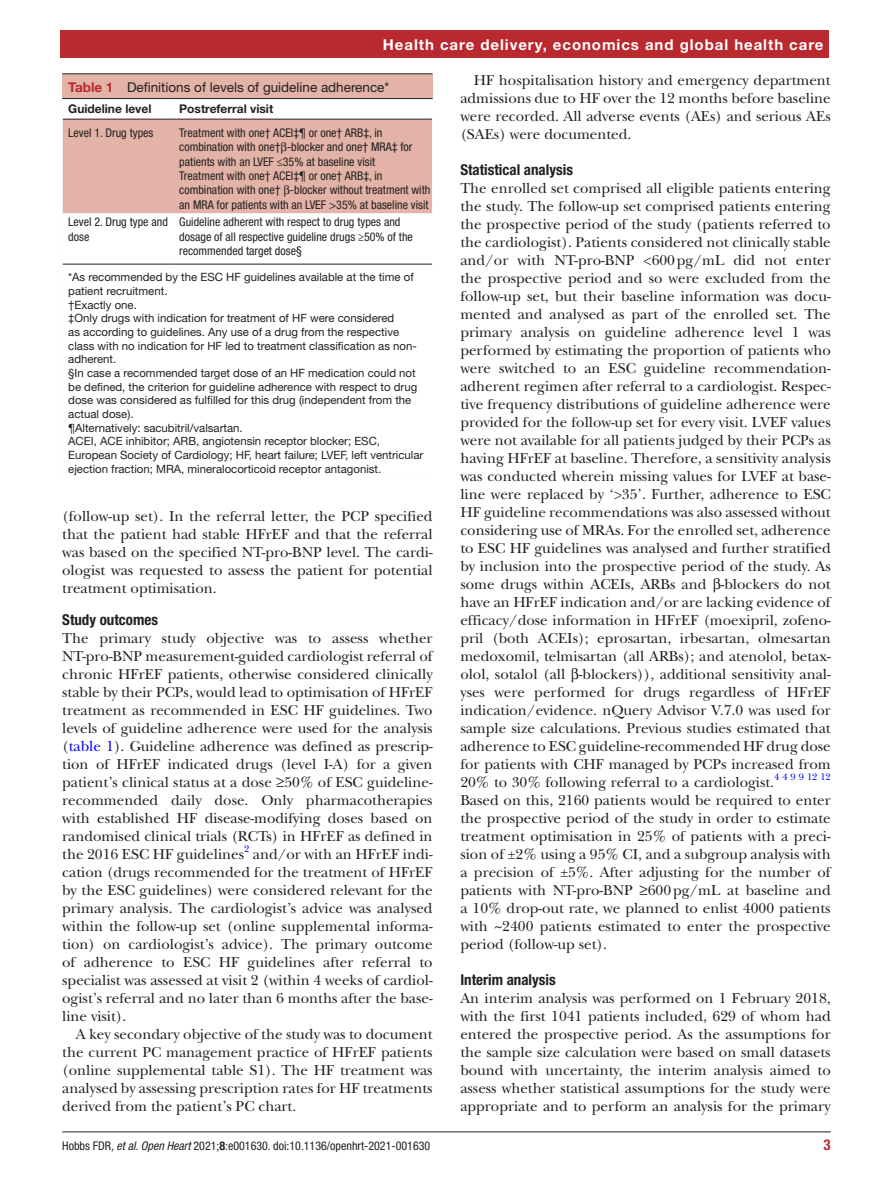
<style>
.page{position:relative;width:893px;height:1191px;background:#fff}
.page>*{position:absolute;margin:0;border:0;box-sizing:border-box;transform-origin:0 0}
.t1{font:15px/18px "New Baskerville";color:#231f20;text-align:justify}
.t2{font:700 15px "Helvetica Neue LT Std";letter-spacing:.065em;color:#fff}
.t3{font:700 condensed 15px "Helvetica Neue LT Std";color:#231f20}
.t4{font:700 condensed 15px "Helvetica Neue LT Std";color:#b9292e}
.t5{font:13.5px "Helvetica Neue LT Std";color:#231f20}
.t6{font:condensed 12px/14.4px "Helvetica Neue LT Std";color:#231f20}
.t7{font:700 12px "Helvetica Neue LT Std";color:#231f20}
.t8{font:11.4px/13.6px "Helvetica Neue LT Std";color:#231f20}
.t9{font:9.9px "New Baskerville";color:#00f}
.s1{font-weight:700;color:#b9292e}
.s2{color:#00f}
.s3{font-style:italic}
.s4{font-weight:700}
</style>
<div class="page">
<hr style="left:62px;top:1131px;width:769px;height:1px;background:#231f20">
<div style="left:61px;top:31px;width:768px;height:27px;background:#b9292e"></div>
<div style="left:62px;top:74px;width:370px;height:399px;background:#e2b3a6"></div>
<hr style="left:62px;top:73px;width:370px;height:1px;background:#231f20">
<svg style="left:63px;top:99px;width:369px;height:374px;fill:#fff"></svg>
<hr style="left:62px;top:98px;width:111px;height:1px;background:#231f20">
<hr style="left:62px;top:119px;width:111px;height:1px;background:#231f20">
<hr style="left:173px;top:98px;width:260px;height:1px;background:#231f20">
<hr style="left:173px;top:119px;width:259px;height:1px;background:#231f20">
<hr style="left:62px;top:264px;width:111px;height:1px;background:#231f20">
<hr style="left:173px;top:264px;width:259px;height:1px;background:#231f20">
<svg style="left:62px;top:99px;width:1px;height:20px"></svg>
<hr style="left:62px;top:119px;width:1px;height:94px;background:#fff">
<hr style="left:62px;top:213px;width:1px;height:51px;background:#fff">
<hr style="left:62px;top:264px;width:1px;height:209px;background:#fff">
<hr style="left:68px;top:294px;width:364px;height:2px;background:#fff">
<hr style="left:68px;top:308px;width:364px;height:1px;background:#fff">
<hr style="left:68px;top:362px;width:364px;height:2px;background:#fff">
<hr style="left:68px;top:417px;width:364px;height:2px;background:#fff">
<hr style="left:68px;top:431px;width:364px;height:1px;background:#fff">
<hr style="left:68px;top:472px;width:364px;height:1px;background:#fff">
<svg style="left:281px;top:142px;width:6px;height:12px"></svg>
<svg style="left:284px;top:185px;width:6px;height:12px"></svg>
<p class="t2" style="left:383px;top:35px;width:442px">Health care delivery, economics and global health care</p>
<p class="t5" style="left:68px;top:79px;width:323px"><span class="s1">Table 1</span> Definitions of levels of guideline adherence*</p>
<p class="t7" style="left:68px;top:101px;width:85px">Guideline level</p>
<p class="t7" style="left:179px;top:101px;width:95px">Postreferral visit</p>
<p class="t6" style="left:68px;top:125px;width:87px">Level 1. Drug types</p>
<p class="t6" style="left:179px;top:125px;width:253px">Treatment with one† ACEI‡¶ or one† ARB‡, in combination with one† -blocker and one† MRA‡ for patients with an LVEF ≤35% at baseline visit<br>Treatment with one† ACEI‡¶ or one† ARB‡, in combination with one† -blocker without treatment with an MRA for patients with an LVEF &gt;35% at baseline visit</p>
<p class="t6" style="left:68px;top:215px;width:101px">Level 2. Drug type and dose</p>
<p class="t6" style="left:179px;top:215px;width:235px">Guideline adherent with respect to drug types and dosage of all respective guideline drugs ≥50% of the recommended target dose§</p>
<p class="t8" style="left:68px;top:270px;width:357px">*As recommended by the ESC HF guidelines available at the time of patient recruitment.<br>†Exactly one.<br>‡Only drugs with indication for treatment of HF were considered<br>as according to guidelines. Any use of a drug from the respective class with no indication for HF led to treatment classification as non&shy;adherent.<br>§In case a recommended target dose of an HF medication could not be defined, the criterion for guideline adherence with respect to drug dose was considered as fulfilled for this drug (independent from the actual dose).<br>¶Alternatively: sacubitril/valsartan.<br>ACEI, ACE inhibitor; ARB, angiotensin receptor blocker; ESC, European Society of Cardiology; HF, heart failure; LVEF, left ventricular ejection fraction; MRA, mineralocorticoid receptor antagonist.</p>
<p class="t1" style="left:62px;top:507px;width:372px">(follow-up set). In the referral letter, the PCP specified that the patient had stable HFrEF and that the referral was based on the specified NT-pro-BNP level. The cardi&shy;ologist was requested to assess the patient for potential treatment optimisation.</p>
<p class="t3" style="left:62px;top:610px;width:97px">Study outcomes</p>
<p class="t1" style="left:62px;top:629px;width:372px">The primary study objective was to assess whether NT-pro-BNP measurement-guided cardiologist referral of chronic HFrEF patients, otherwise considered clinically stable by their PCPs, would lead to optimisation of HFrEF treatment as recommended in ESC HF guidelines. Two levels of guideline adherence were used for the analysis (<span class="s2">table 1</span>). Guideline adherence was defined as prescrip&shy;tion of HFrEF indicated drugs (level I-A) for a given patient’s clinical status at a dose ≥50% of ESC guideline&shy;recommended daily dose. Only pharmacotherapies with established HF disease-modifying doses based on randomised clinical trials (RCTs) in HFrEF as defined in the 2016 ESC HF guidelines</p>
<p class="t9" style="left:244px;top:843px;width:7px">2</p>
<p class="t1" style="left:62px;top:845px;width:372px;text-indent:191px">and/or with an HFrEF indi&shy;cation (drugs recommended for the treatment of HFrEF by the ESC guidelines) were considered relevant for the primary analysis. The cardiologist’s advice was analysed within the follow-up set (online supplemental informa&shy;tion) on cardiologist’s advice). The primary outcome of adherence to ESC HF guidelines after referral to specialist was assessed at visit 2 (within 4 weeks of cardiol&shy;ogist’s referral and no later than 6 months after the base&shy;line visit).</p>
<p class="t1" style="left:62px;top:1025px;width:372px;text-indent:13px">A key secondary objective of the study was to document the current PC management practice of HFrEF patients (online supplemental table S1). The HF treatment was analysed by assessing prescription rates for HF treatments derived from the patient’s PC chart.</p>
<p class="t1" style="left:460px;top:71px;width:372px;text-indent:13px">HF hospitalisation history and emergency department admissions due to HF over the 12 months before baseline were recorded. All adverse events (AEs) and serious AEs (SAEs) were documented.</p>
<p class="t3" style="left:460px;top:160px;width:114px">Statistical analysis</p>
<p class="t1" style="left:460px;top:179px;width:372px">The enrolled set comprised all eligible patients entering the study. The follow-up set comprised patients entering the prospective period of the study (patients referred to the cardiologist). Patients considered not clinically stable and/or with NT-pro-BNP &lt;600pg/mL did not enter the prospective period and so were excluded from the follow-up set, but their baseline information was docu&shy;mented and analysed as part of the enrolled set. The primary analysis on guideline adherence level 1 was performed by estimating the proportion of patients who were switched to an ESC guideline recommendation&shy;adherent regimen after referral to a cardiologist. Respec&shy;tive frequency distributions of guideline adherence were provided for the follow-up set for every visit. LVEF values were not available for all patients judged by their PCPs as having HFrEF at baseline. Therefore, a sensitivity analysis was conducted wherein missing values for LVEF at base&shy;line were replaced by ‘&gt;35’. Further, adherence to ESC HF guideline recommendations was also assessed without considering use of MRAs. For the enrolled set, adherence to ESC HF guidelines was analysed and further stratified by inclusion into the prospective period of the study. As some drugs within ACEIs, ARBs and -blockers do not have an HFrEF indication and/or are lacking evidence of efficacy/dose information in HFrEF (moexipril, zofeno&shy;pril (both ACEIs); eprosartan, irbesartan, olmesartan medoxomil, telmisartan (all ARBs); and atenolol, betax&shy;olol, sotalol (all -blockers)), additional sensitivity anal&shy;yses were performed for drugs regardless of HFrEF indication/evidence. nQuery Advisor V.7.0 was used for sample size calculations. Previous studies estimated that adherence to ESC guideline-recommended HF drug dose for patients with CHF managed by PCPs increased from 20% to 30% following referral to a cardiologist.<sup>4</sup> <sup>4</sup> <sup>9</sup> <sup>9</sup> <sup>12</sup> <sup>12<br></sup>Based on this, 2160 patients would be required to enter the prospective period of the study in order to estimate treatment optimisation in 25% of patients with a preci&shy;sion of ±2% using a 95% CI, and a subgroup analysis with a precision of ±5%. After adjusting for the number of patients with NT-pro-BNP ≥600pg/mL at baseline and a 10% drop-out rate, we planned to enlist 4000 patients with ~2400 patients estimated to enter the prospective period (follow-up set).</p>
<p class="t3" style="left:460px;top:970px;width:97px">Interim analysis</p>
<p class="t1" style="left:460px;top:989px;width:372px">An interim analysis was performed on 1 February 2018, with the first 1041 patients included, 629 of whom had entered the prospective period. As the assumptions for the sample size calculation were based on small datasets bound with uncertainty, the interim analysis aimed to assess whether statistical assumptions for the study were appropriate and to perform an analysis for the primary</p>
<p class="t6" style="left:62px;top:1138px;width:370px">Hobbs FDR<span class="s3">, et al. Open Heart</span> 2021;<span class="s4">8</span>:e001630. doi:10.1136/openhrt-2021-001630</p>
<p class="t4" style="left:823px;top:1135px;width:9px">3</p>
</div>
